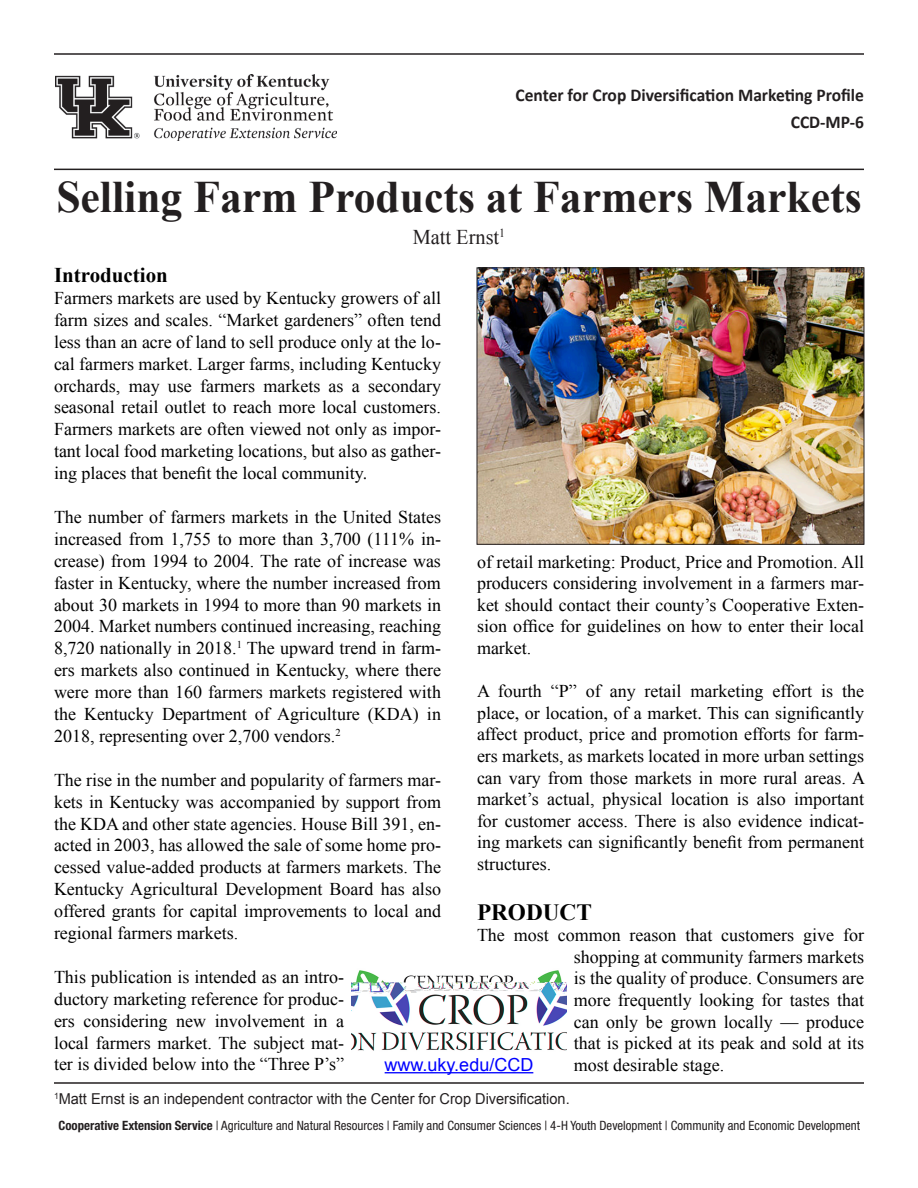
<style>
.page{position:relative;width:918px;height:1188px;background:#fff}
.page>*{position:absolute;margin:0;border:0;box-sizing:border-box;transform-origin:0 0}
.t1{font:700 45px "Times New Roman";color:#231f20}
.t2{font:700 23.25px "Times New Roman";color:#000}
.Plain_Text{font:700 21px "Times New Roman";color:#000}
.t3{font:21px "Times New Roman";color:#231f20}
.t4{font:18px/21.9px "Times New Roman";color:#000;text-align:justify}
.t5{font:700 18px "Calibri";color:#231f20}
.t6{font:18px "Arial";color:#00f}
.t7{font:15px "Arial";color:#231f20}
.t8{font:condensed 12.9px "Helvetica Neue LT Std";color:#231f20}
.s1{font-weight:700}
</style>
<div class="page">
<img style="left:351px;top:970px;width:216px;height:81px">
<hr style="left:54px;top:53px;width:810px;height:2px;background:#231f20">
<hr style="left:54px;top:169px;width:810px;height:1px;background:#231f20">
<hr style="left:54px;top:1082px;width:810px;height:2px;background:#231f20">
<img style="left:56px;top:75px;width:280px;height:65px">
<hr style="left:385px;top:1072px;width:148px;height:1px;background:#00f">
<img style="left:479px;top:269px;width:383px;height:274px">
<div style="left:477px;top:267px;width:387px;height:278px;border:1px solid #231f20"></div>
<p class="t5" style="left:516px;top:84px;width:350px">Center for Crop Diversification Marketing Profile</p>
<p class="t5" style="left:791px;top:111px;width:75px">CCD-MP-6</p>
<p class="t1" style="left:56px;top:166px;width:807px">Selling Farm Products at Farmers Markets</p>
<p class="t3" style="left:413px;top:223px;width:94px">Matt Ernst<sup>1</sup></p>
<p class="Plain_Text" style="left:54px;top:261px;width:115px">Introduction</p>
<p class="t4" style="left:54px;top:287px;width:389px">Farmers markets are used by Kentucky growers of all farm sizes and scales. “Market gardeners” often tend less than an acre of land to sell produce only at the lo&shy;cal farmers market. Larger farms, including Kentucky orchards, may use farmers markets as a secondary seasonal retail outlet to reach more local customers.<br>Farmers markets are often viewed not only as impor&shy;tant local food marketing locations, but also as gather&shy;ing places that benefit the local community.</p>
<p class="t4" style="left:54px;top:506px;width:389px">The number of farmers markets in the United States increased from 1,755 to more than 3,700 (111% in&shy;crease) from 1994 to 2004. The rate of increase was faster in Kentucky, where the number increased from about 30 markets in 1994 to more than 90 markets in 2004. Market numbers continued increasing, reaching 8,720 nationally in 2018.<sup>1</sup> The upward trend in farm&shy;ers markets also continued in Kentucky, where there were more than 160 farmers markets registered with the Kentucky Department of Agriculture (KDA) in 2018, representing over 2,700 vendors.<sup>2</sup></p>
<p class="t4" style="left:54px;top:769px;width:389px">The rise in the number and popularity of farmers mar&shy;kets in Kentucky was accompanied by support from the KDA and other state agencies. House Bill 391, en&shy;acted in 2003, has allowed the sale of some home pro&shy;cessed value-added products at farmers markets. The Kentucky Agricultural Development Board has also offered grants for capital improvements to local and regional farmers markets.</p>
<p class="t4" style="left:54px;top:966px;width:292px">This publication is intended as an intro&shy;ductory marketing reference for produc&shy;ers considering new involvement in a local farmers market. The subject mat&shy;ter is divided below into the “Three P’s”</p>
<p class="t4" style="left:477px;top:551px;width:389px">of retail marketing: Product, Price and Promotion. All producers considering involvement in a farmers mar&shy;ket should contact their county’s Cooperative Exten&shy;sion office for guidelines on how to enter their local market.</p>
<p class="t4" style="left:477px;top:680px;width:390px">A fourth “P” of any retail marketing effort is the place, or location, of a market. This can significantly affect product, price and promotion efforts for farm&shy;ers markets, as markets located in more urban settings can vary from those markets in more rural areas. A market’s actual, physical location is also important for customer access. There is also evidence indicat&shy;ing markets can significantly benefit from permanent structures.</p>
<p class="t2" style="left:477px;top:896px;width:116px">PRODUCT</p>
<p class="t4" style="left:574px;top:924px;width:292px;text-indent:-97px">The most common reason that customers give for shopping at community farmers markets is the quality of produce. Consumers are more frequently looking for tastes that can only be grown locally — produce that is picked at its peak and sold at its most desirable stage.</p>
<p class="t6" style="left:385px;top:1053px;width:150px">www.uky.edu/CCD</p>
<p class="t7" style="left:54px;top:1089px;width:517px"><sup>1</sup>Matt Ernst is an independent contractor with the Center for Crop Diversification.</p>
<p class="t8" style="left:58px;top:1118px;width:803px"><span class="s1">Cooperative Extension Service</span> | Agriculture and Natural Resources | Family and Consumer Sciences | 4-H Youth Development | Community and Economic Development</p>
</div>
